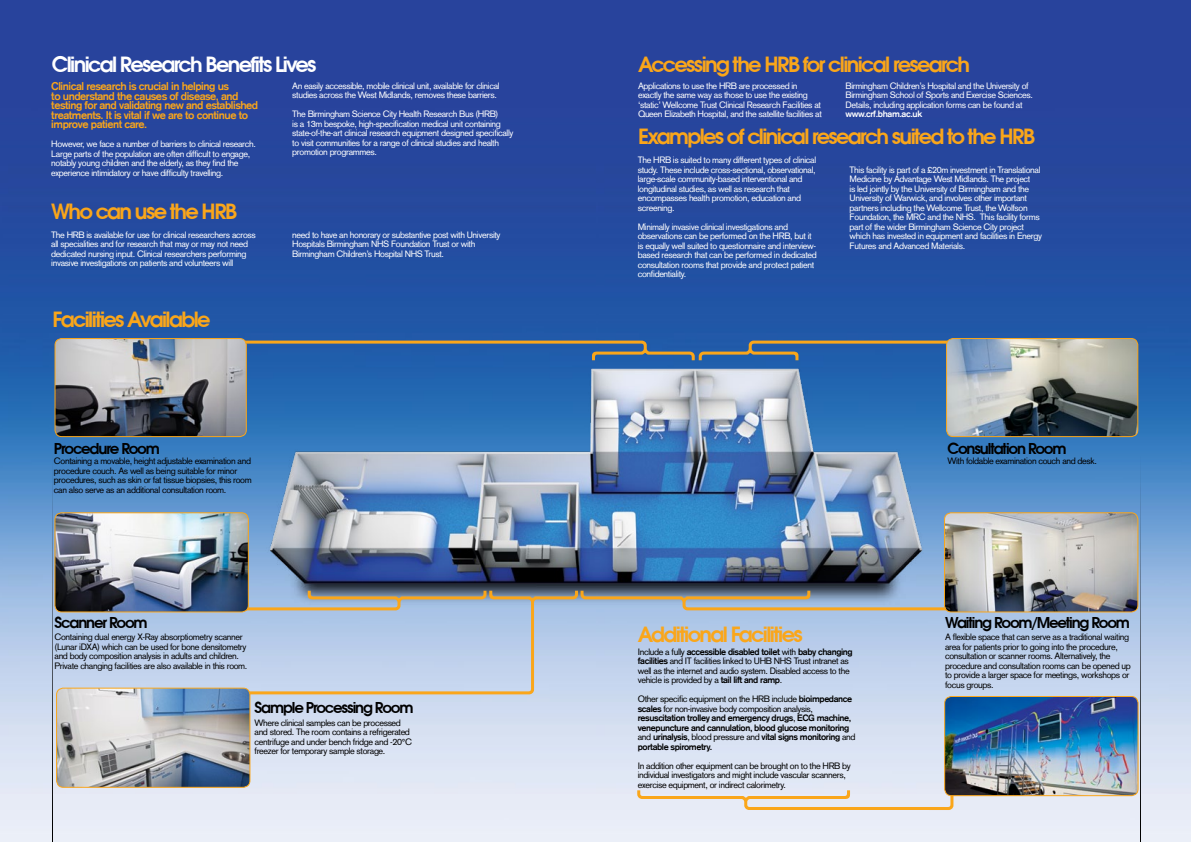
<style>
.page{position:relative;width:1191px;height:842px;background:#fff}
.page>*{position:absolute;margin:0;border:0;box-sizing:border-box;transform-origin:0 0}
.t1{font:600 21px "Avant Garde";letter-spacing:-.075em;color:#faa61a}
.t2{font:600 21px "Avant Garde";letter-spacing:-.08em;color:#fff}
.t3{font:600 15px "Avant Garde";letter-spacing:-.075em;color:#000}
.t4{font:700 11px/9.5px "Akzidenz Grotesk";letter-spacing:-.04em;color:#faa61a}
.t5{font:9px/9.5px "Akzidenz Grotesk";letter-spacing:-.04em;color:#fff}
.t6{font:9px/9.5px "Akzidenz Grotesk";letter-spacing:-.04em;color:#000}
.t7{font:700 9px/9.5px "Akzidenz Grotesk";letter-spacing:-.04em;color:#000}
.t8{font:700 9px "Akzidenz Grotesk";letter-spacing:-.04em;color:#fff}
.s1{font-weight:700}
.s2{font-weight:400}
</style>
<div class="page">
<img style="left:0;top:0;width:1191px;height:842px">
<img style="left:266px;top:363px;width:660px;height:228px">
<svg style="left:246px;top:341px;width:700px;height:19px;background:#456891"></svg>
<svg style="left:635px;top:760px;width:323px;height:50px;background:#e4e2e2"></svg>
<svg style="left:199px;top:591px;width:817px;height:103px;background:#b7c7dc"></svg>
<img style="left:55px;top:338px;width:191px;height:99px">
<div style="left:55px;top:338px;width:192px;height:99px;border:1px solid #faa61a;border-radius:7px"></div>
<img style="left:946px;top:338px;width:191px;height:99px">
<div style="left:946px;top:338px;width:192px;height:99px;border:1px solid #faa61a;border-radius:7px"></div>
<img style="left:55px;top:513px;width:193px;height:99px">
<div style="left:55px;top:512px;width:194px;height:100px;border:1px solid #faa61a;border-radius:7px"></div>
<img style="left:57px;top:688px;width:193px;height:99px">
<div style="left:56px;top:688px;width:194px;height:100px;border:1px solid #faa61a;border-radius:7px"></div>
<img style="left:944px;top:696px;width:194px;height:100px">
<div style="left:944px;top:696px;width:194px;height:100px;border:1px solid #faa61a;border-radius:7px"></div>
<img style="left:944px;top:513px;width:193px;height:99px">
<div style="left:944px;top:512px;width:194px;height:100px;border:1px solid #faa61a;border-radius:7px"></div>
<img style="left:1140px;top:426px;width:1px;height:416px">
<img style="left:53px;top:426px;width:1px;height:416px">
<h1 class="t2" style="left:52px;top:51px;width:266px">Clinical Research Benefits Lives</h1>
<p class="t4" style="left:51px;top:81px;width:208px">Clinical research is crucial in helping us<br>to understand the causes of disease, and testing for and validating new and established treatments. It is vital if we are to continue to improve patient care.</p>
<p class="t5" style="left:51px;top:139px;width:206px">However, we face a number of barriers to clinical research.<br>Large parts of the population are often difficult to engage, notably young children and the elderly, as they find the experience intimidatory or have difficulty travelling.</p>
<h1 class="t1" style="left:51px;top:197px;width:188px">Who can use the HRB</h1>
<p class="t5" style="left:51px;top:230px;width:206px">The HRB is available for use for clinical researchers across all specialities and for research that may or may not need dedicated nursing input. Clinical researchers performing invasive investigations on patients and volunteers will</p>
<h1 class="t1" style="left:53px;top:306px;width:160px">Facilities Available</h1>
<p class="t5" style="left:292px;top:81px;width:209px">An easily accessible, mobile clinical unit, available for clinical studies across the West Midlands, removes these barriers.</p>
<p class="t5" style="left:292px;top:109px;width:223px">The Birmingham Science City Health Research Bus (HRB)<br>is a 13m bespoke, high-specification medical unit containing state-of-the-art clinical research equipment designed specifically to visit communities for a range of clinical studies and health promotion programmes.</p>
<p class="t5" style="left:292px;top:230px;width:210px">need to have an honorary or substantive post with University<br>Hospitals Birmingham NHS Foundation Trust or with<br>Birmingham Children’s Hospital NHS Trust.</p>
<h1 class="t1" style="left:638px;top:50px;width:334px">Accessing the HRB for clinical research</h1>
<p class="t5" style="left:638px;top:81px;width:185px">Applications to use the HRB are processed in exactly the same way as those to use the existing ‘static’ Wellcome Trust Clinical Research Facilities at Queen Elizabeth Hospital, and the satellite facilities at</p>
<p class="t5" style="left:845px;top:81px;width:189px">Birmingham Children’s Hospital and the University of<br>Birmingham School of Sports and Exercise Sciences.<br>Details, including application forms can be found at</p>
<p class="t8" style="left:845px;top:109px;width:78px">www.crf.bham.ac.uk</p>
<h1 class="t1" style="left:638px;top:123px;width:399px">Examples of clinical research suited to the HRB</h1>
<p class="t5" style="left:638px;top:156px;width:180px">The HRB is suited to many different types of clinical study. These include cross-sectional, observational, large-scale community-based interventional and longitudinal studies, as well as research that encompasses health promotion, education and screening.</p>
<p class="t5" style="left:638px;top:222px;width:180px">Minimally invasive clinical investigations and observations can be performed on the HRB, but it is equally well suited to questionnaire and interview&shy;based research that can be performed in dedicated consultation rooms that provide and protect patient confidentiality.</p>
<p class="t5" style="left:849px;top:165px;width:194px">This facility is part of a £20m investment in Translational Medicine by Advantage West Midlands. The project<br>is led jointly by the University of Birmingham and the University of Warwick, and involves other important partners including the Wellcome Trust, the Wolfson Foundation, the MRC and the NHS. This facility forms part of the wider Birmingham Science City project which has invested in equipment and facilities in Energy Futures and Advanced Materials.</p>
<h2 class="t3" style="left:54px;top:439px;width:107px">Procedure Room</h2>
<h2 class="t3" style="left:947px;top:439px;width:121px">Consultation Room</h2>
<p class="t6" style="left:54px;top:456px;width:199px">Containing a movable, height adjustable examination and procedure couch. As well as being suitable for minor procedures, such as skin or fat tissue biopsies, this room can also serve as an additional consultation room.</p>
<p class="t6" style="left:947px;top:457px;width:151px">With foldable examination couch and desk.</p>
<h2 class="t3" style="left:55px;top:612px;width:95px">Scanner Room</h2>
<p class="t6" style="left:55px;top:632px;width:194px">Containing dual energy X-Ray absorptiometry scanner (Lunar iDXA) which can be used for bone densitometry and body composition analysis in adults and children.<br>Private changing facilities are also available in this room.</p>
<h2 class="t3" style="left:254px;top:697px;width:160px">Sample Processing Room</h2>
<p class="t6" style="left:254px;top:718px;width:159px">Where clinical samples can be processed and stored. The room contains a refrigerated centrifuge and under bench fridge and -20°C freezer for temporary sample storage.</p>
<h1 class="t1" style="left:638px;top:620px;width:166px">Additional Facilities</h1>
<p class="t6" style="left:638px;top:647px;width:216px">Include a fully <span class="s1">accessible disabled toilet</span> with <span class="s1">baby changing facilities</span> and IT facilities linked to UHB NHS Trust intranet as well as the internet and audio system. Disabled access to the vehicle is provided by a <span class="s1">tail lift and ramp</span>.</p>
<p class="t7" style="left:638px;top:694px;width:219px"><span class="s2">Other specific equipment on the HRB include</span> bioimpedance scales <span class="s2">for non-invasive body composition analysis, </span>resuscitation trolley and emergency drugs<span class="s2">,</span> ECG machine, venepuncture and cannulation, blood glucose monitoring <span class="s2">and</span> urinalysis<span class="s2">, blood pressure and</span> vital signs monitoring <span class="s2">and </span>portable spirometry.</p>
<p class="t6" style="left:638px;top:761px;width:215px">In addition other equipment can be brought on to the HRB by individual investigators and might include vascular scanners, exercise equipment, or indirect calorimetry.</p>
<h2 class="t3" style="left:945px;top:612px;width:186px">Waiting Room/Meeting Room</h2>
<p class="t6" style="left:945px;top:632px;width:187px">A flexible space that can serve as a traditional waiting area for patients prior to going into the procedure, consultation or scanner rooms. Alternatively, the procedure and consultation rooms can be opened up to provide a larger space for meetings, workshops or focus groups.</p>
</div>
